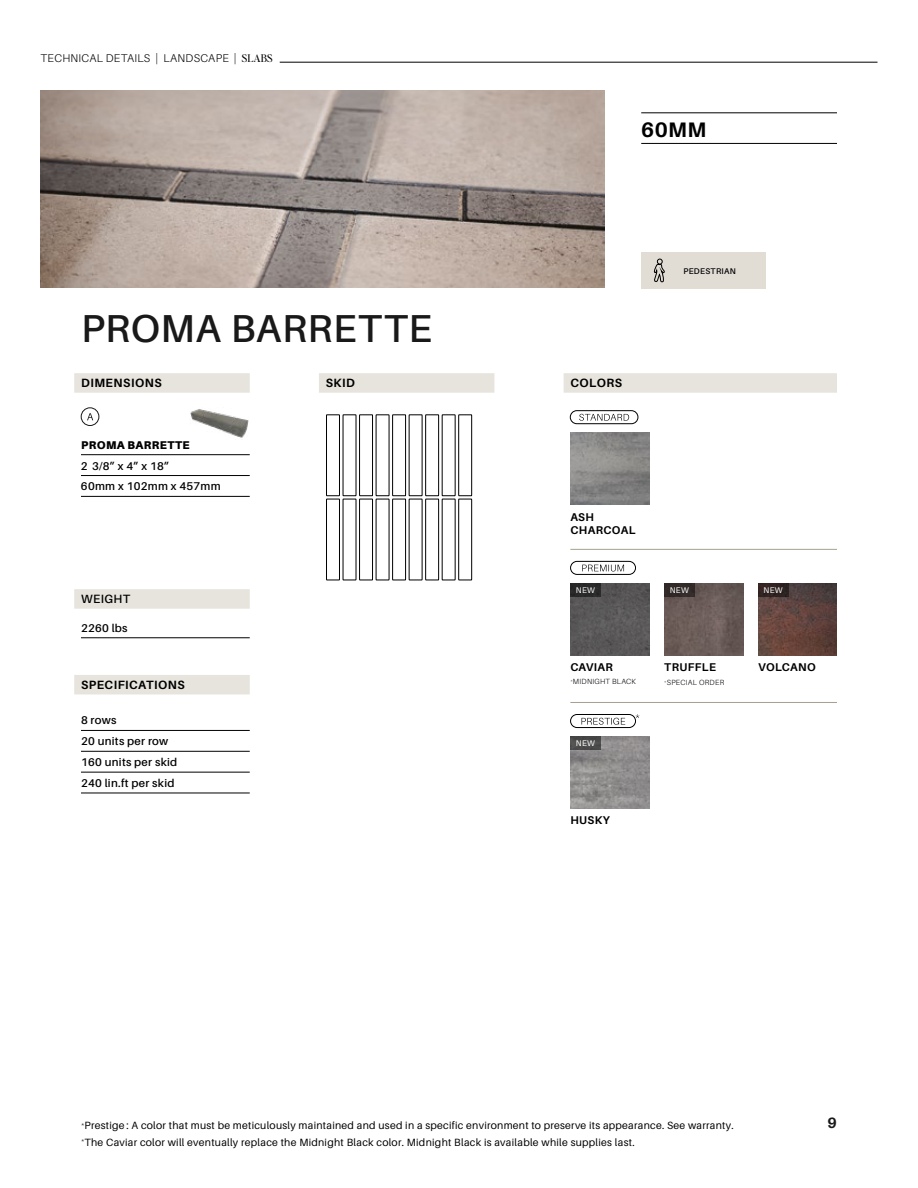
<style>
.page{position:relative;width:918px;height:1188px;background:#fff}
.page>*{position:absolute;margin:0;border:0;box-sizing:border-box;transform-origin:0 0}
.t1{font:600 39px "Aileron";letter-spacing:.015em;color:#191919}
.t2{font:700 21px "Aileron";color:#000}
.t3{font:700 15px "Aileron";color:#191919}
.t4{font:700 12px "Aileron";letter-spacing:.04em;color:#000}
.t5{font:600 12px "Aileron";letter-spacing:.035em;color:#000}
.t6{font:600 11.25px/20.9px "Aileron";letter-spacing:.025em;color:#000}
.t7{font:700 11.25px/13.5px "Aileron";letter-spacing:.035em;color:#000}
.t8{font:300 11.25px "Aileron";letter-spacing:.025em;color:#000}
.t9{font:900 11.25px "Aileron";letter-spacing:.035em;color:#000}
.t10{font:10.5px/16.5px "Aileron";letter-spacing:.025em;color:#000}
.t11{font:8.25px "Aileron";letter-spacing:.035em;color:#fff}
.t12{font:600 8.25px "Aileron";letter-spacing:.035em;color:#000}
.t13{font:300 7.5px "Aileron";letter-spacing:.035em;color:#000}
.s1{font-family:"Editor's Note";font-weight:400;font-size:10.5px}
</style>
<div class="page">
<hr style="left:280px;top:62px;width:597px;height:1px;background:#000">
<svg style="left:326px;top:414px;width:146px;height:166px"></svg>
<img style="left:41px;top:90px;width:563px;height:198px">
<div style="left:570px;top:410px;width:68px;height:14px;border:1px solid #000;border-radius:7px"></div>
<svg style="left:579px;top:414px;width:50px;height:7px"></svg>
<img style="left:570px;top:433px;width:79px;height:72px">
<img style="left:570px;top:583px;width:79px;height:72px">
<img style="left:570px;top:736px;width:79px;height:72px">
<img style="left:664px;top:583px;width:79px;height:72px">
<img style="left:758px;top:583px;width:79px;height:72px">
<hr style="left:570px;top:549px;width:267px;height:1px;background:#a7a08e">
<hr style="left:570px;top:702px;width:267px;height:1px;background:#a7a08e">
<div style="left:570px;top:561px;width:66px;height:14px;border:1px solid #000;border-radius:7px"></div>
<svg style="left:582px;top:565px;width:42px;height:7px"></svg>
<div style="left:570px;top:714px;width:66px;height:14px;border:1px solid #000;border-radius:7px"></div>
<svg style="left:582px;top:718px;width:43px;height:7px"></svg>
<div style="left:564px;top:373px;width:273px;height:20px;background:#e7e4dd"></div>
<div style="left:74px;top:373px;width:176px;height:20px;background:#e7e4dd"></div>
<div style="left:319px;top:373px;width:175px;height:20px;background:#e7e4dd"></div>
<div style="left:641px;top:252px;width:125px;height:36px;background:#e1ddd5"></div>
<svg style="left:654px;top:258px;width:11px;height:24px"></svg>
<hr style="left:641px;top:113px;width:196px;height:1px;background:#000">
<hr style="left:641px;top:143px;width:196px;height:1px;background:#000">
<hr style="left:81px;top:454px;width:169px;height:1px;background:#000">
<hr style="left:81px;top:475px;width:169px;height:1px;background:#000">
<hr style="left:81px;top:496px;width:169px;height:1px;background:#000">
<div style="left:81px;top:408px;width:18px;height:18px;border:1px solid #191919;border-radius:50%"></div>
<svg style="left:87px;top:413px;width:6px;height:7px"></svg>
<img style="left:190px;top:409px;width:59px;height:29px">
<div style="left:74px;top:589px;width:176px;height:20px;background:#e7e4dd"></div>
<hr style="left:81px;top:638px;width:169px;height:1px;background:#000">
<div style="left:74px;top:675px;width:176px;height:19px;background:#e7e4dd"></div>
<hr style="left:81px;top:730px;width:169px;height:1px;background:#000">
<hr style="left:81px;top:751px;width:169px;height:1px;background:#000">
<hr style="left:81px;top:772px;width:169px;height:1px;background:#000">
<hr style="left:81px;top:793px;width:169px;height:1px;background:#000">
<div style="left:570px;top:583px;width:31px;height:13px;background:#2a2929"></div>
<div style="left:570px;top:736px;width:31px;height:13px;background:#4d4d4c"></div>
<div style="left:664px;top:583px;width:31px;height:13px;background:#302928"></div>
<div style="left:758px;top:583px;width:31px;height:13px;background:#302322"></div>
<p class="t8" style="left:41px;top:52px;width:234px">TECHNICAL DETAILS | LANDSCAPE | <span class="s1">SLABS</span></p>
<h2 class="t2" style="left:641px;top:118px;width:67px">60MM</h2>
<h1 class="t1" style="left:81px;top:307px;width:352px">PROMA BARRETTE</h1>
<p class="t4" style="left:81px;top:376px;width:82px">DIMENSIONS</p>
<p class="t4" style="left:326px;top:376px;width:31px">SKID</p>
<p class="t4" style="left:570px;top:376px;width:53px">COLORS</p>
<p class="t9" style="left:81px;top:438px;width:110px">PROMA BARRETTE</p>
<p class="t6" style="left:81px;top:455px;width:141px">2 3/8” x 4” x 18”<br>60mm x 102mm x 457mm</p>
<p class="t12" style="left:683px;top:266px;width:54px">PEDESTRIAN</p>
<p class="t5" style="left:81px;top:592px;width:51px">WEIGHT</p>
<p class="t6" style="left:81px;top:618px;width:48px">2260 lbs</p>
<p class="t4" style="left:81px;top:678px;width:105px">SPECIFICATIONS</p>
<p class="t6" style="left:81px;top:710px;width:98px">8 rows<br>20 units per row<br>160 units per skid<br>240 lin.ft per skid</p>
<p class="t7" style="left:570px;top:510px;width:67px">ASH<br>CHARCOAL</p>
<p class="t11" style="left:576px;top:586px;width:21px">NEW</p>
<p class="t7" style="left:570px;top:661px;width:44px">CAVIAR</p>
<p class="t11" style="left:670px;top:586px;width:21px">NEW</p>
<p class="t11" style="left:764px;top:586px;width:21px">NEW</p>
<p class="t7" style="left:664px;top:661px;width:53px">TRUFFLE</p>
<p class="t7" style="left:758px;top:661px;width:59px">VOLCANO</p>
<p class="t13" style="left:570px;top:677px;width:67px"><sup>*</sup>MIDNIGHT BLACK</p>
<p class="t13" style="left:664px;top:679px;width:61px"><sup>*</sup>SPECIAL ORDER</p>
<p class="t11" style="left:576px;top:739px;width:21px">NEW</p>
<p class="t7" style="left:570px;top:814px;width:41px">HUSKY</p>
<p class="t10" style="left:81px;top:1118px;width:654px"><sup>*</sup>Prestige : A color that must be meticulously maintained and used in a specific environment to preserve its appearance. See warranty. <sup>*</sup>The Caviar color will eventually replace the Midnight Black color. Midnight Black is available while supplies last.</p>
<h3 class="t3" style="left:828px;top:1114px;width:11px">9</h3>
</div>
